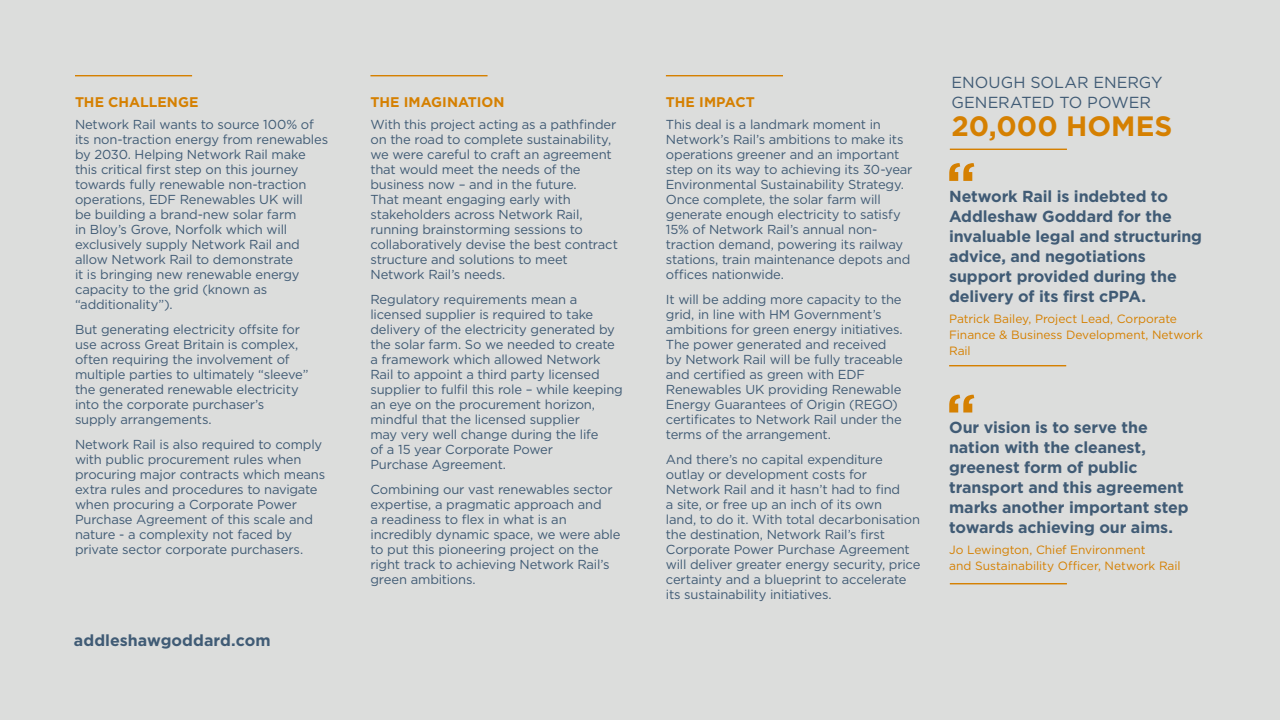
<style>
.page{position:relative;width:1280px;height:720px;background:#dcdddc}
.page>*{position:absolute;margin:0;border:0;box-sizing:border-box;transform-origin:0 0}
.Quote_marks{font:700 55.4px "Gotham";color:#d58001}
.t1{font:700 28px "Gotham";color:#d58001}
.G_Quote{font:700 16px/20px "Gotham";letter-spacing:-.01em;color:#405b75}
.t2{font:16px/20px "Gotham";letter-spacing:-.005em;color:#405b75}
.G_Disclaimer{font:700 16px "Gotham";letter-spacing:.005em;color:#405b75}
.t3{font:700 14px "Gotham";color:#d58001}
.Body{font:13px/15px "Gotham";letter-spacing:-.015em;color:#405b75}
.G_Quote_credit{font:12px/16px "Gotham";letter-spacing:-.005em;color:#d58001}
</style>
<div class="page">
<hr style="left:75px;top:75px;width:117px;height:1px;background:#d58001">
<hr style="left:370px;top:75px;width:118px;height:1px;background:#d58001">
<hr style="left:666px;top:75px;width:117px;height:1px;background:#d58001">
<hr style="left:949px;top:365px;width:117px;height:1px;background:#d58001">
<hr style="left:950px;top:149px;width:117px;height:1px;background:#d58001">
<hr style="left:950px;top:583px;width:117px;height:1px;background:#d58001">
<p class="t3" style="left:75px;top:93px;width:125px">THE CHALLENGE</p>
<p class="Body" style="left:75px;top:117px;width:255px">Network Rail wants to source 100% of its non-traction energy from renewables by 2030. Helping Network Rail make this critical first step on this journey towards fully renewable non-traction operations, EDF Renewables UK will<br>be building a brand-new solar farm<br>in Bloy’s Grove, Norfolk which will exclusively supply Network Rail and allow Network Rail to demonstrate<br>it is bringing new renewable energy capacity to the grid (known as “additionality”).</p>
<p class="Body" style="left:75px;top:322px;width:235px">But generating electricity offsite for use across Great Britain is complex, often requiring the involvement of multiple parties to ultimately “sleeve” the generated renewable electricity into the corporate purchaser’s supply arrangements.</p>
<p class="Body" style="left:75px;top:436px;width:252px">Network Rail is also required to comply with public procurement rules when procuring major contracts which means extra rules and procedures to navigate when procuring a Corporate Power Purchase Agreement of this scale and nature - a complexity not faced by private sector corporate purchasers.</p>
<p class="G_Disclaimer" style="left:74px;top:629px;width:198px">addleshawgoddard.com</p>
<p class="t3" style="left:370px;top:93px;width:136px">THE IMAGINATION</p>
<p class="Body" style="left:370px;top:117px;width:249px">With this project acting as a pathfinder on the road to complete sustainability, we were careful to craft an agreement that would meet the needs of the business now – and in the future.<br>That meant engaging early with stakeholders across Network Rail, running brainstorming sessions to collaboratively devise the best contract structure and solutions to meet Network Rail’s needs.</p>
<p class="Body" style="left:370px;top:292px;width:254px">Regulatory requirements mean a licensed supplier is required to take delivery of the electricity generated by the solar farm. So we needed to create a framework which allowed Network Rail to appoint a third party licensed supplier to fulfil this role – while keeping an eye on the procurement horizon, mindful that the licensed supplier<br>may very well change during the life<br>of a 15 year Corporate Power<br>Purchase Agreement.</p>
<p class="Body" style="left:370px;top:481px;width:252px">Combining our vast renewables sector expertise, a pragmatic approach and<br>a readiness to flex in what is an incredibly dynamic space, we were able to put this pioneering project on the right track to achieving Network Rail’s green ambitions.</p>
<p class="t3" style="left:666px;top:93px;width:91px">THE IMPACT</p>
<p class="Body" style="left:666px;top:117px;width:248px">This deal is a landmark moment in Network’s Rail’s ambitions to make its operations greener and an important step on its way to achieving its 30-year Environmental Sustainability Strategy.<br>Once complete, the solar farm will generate enough electricity to satisfy 15% of Network Rail’s annual non&shy;traction demand, powering its railway stations, train maintenance depots and offices nationwide.</p>
<p class="Body" style="left:666px;top:292px;width:239px">It will be adding more capacity to the grid, in line with HM Government’s ambitions for green energy initiatives.<br>The power generated and received by Network Rail will be fully traceable and certified as green with EDF Renewables UK providing Renewable Energy Guarantees of Origin (REGO) certificates to Network Rail under the terms of the arrangement.</p>
<p class="Body" style="left:666px;top:451px;width:256px">And there’s no capital expenditure outlay or development costs for Network Rail and it hasn’t had to find<br>a site, or free up an inch of its own<br>land, to do it. With total decarbonisation the destination, Network Rail’s first Corporate Power Purchase Agreement will deliver greater energy security, price certainty and a blueprint to accelerate its sustainability initiatives.</p>
<p class="t2" style="left:952px;top:72px;width:212px">ENOUGH SOLAR ENERGY<br>GENERATED TO POWER</p>
<p class="t1" style="left:952px;top:107px;width:222px">20,000 HOMES</p>
<p class="Quote_marks" style="left:946px;top:146px;width:31px">“</p>
<p class="G_Quote" style="left:949px;top:186px;width:254px">Network Rail is indebted to<br>Addleshaw Goddard for the invaluable legal and structuring advice, and negotiations support provided during the delivery of its first cPPA.</p>
<p class="G_Quote_credit" style="left:949px;top:310px;width:255px">Patrick Bailey, Project Lead, Corporate<br>Finance &amp; Business Development, Network<br>Rail</p>
<p class="Quote_marks" style="left:946px;top:377px;width:31px">“</p>
<p class="G_Quote" style="left:949px;top:418px;width:241px">Our vision is to serve the nation with the cleanest, greenest form of public transport and this agreement marks another important step towards achieving our aims.</p>
<p class="G_Quote_credit" style="left:949px;top:542px;width:233px">Jo Lewington, Chief Environment<br>and Sustainability Officer, Network Rail</p>
</div>
